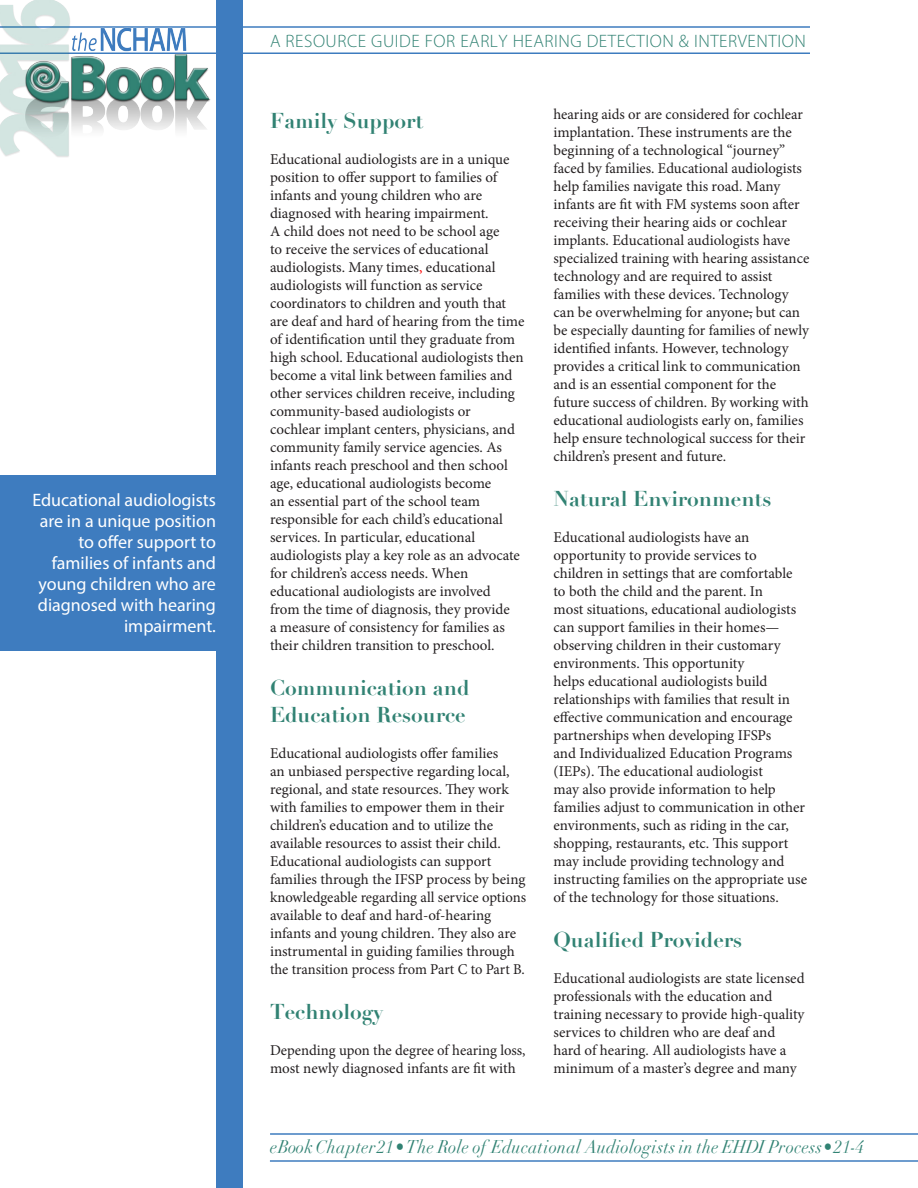
<style>
.page{position:relative;width:918px;height:1188px;background:#fff}
.page>*{position:absolute;margin:0;border:0;box-sizing:border-box;transform-origin:0 0}
.t1{font:700 21px/27px "Didot";color:#318273}
.t2{font:18px/21px "Myriad Pro";color:#fff;text-align:right}
.t3{font:italic 18px "Didot";letter-spacing:.02em;color:#318273;scale:.93 1}
.t4{font:300 18px "Myriad Pro";letter-spacing:.03em;color:#318273}
.t5{font:15px/18px "Minion Pro";color:#231f20}
.s1{color:#f00}
</style>
<div class="page">
<hr style="left:0;top:26px;width:810px;height:2px;background:#3e7cbf">
<hr style="left:0;top:52px;width:810px;height:2px;background:#3e7cbf">
<hr style="left:270px;top:1133px;width:648px;height:2px;background:#3e7cbf">
<hr style="left:270px;top:1160px;width:648px;height:2px;background:#3e7cbf">
<img style="left:0;top:0;width:212px;height:157px">
<div style="left:216px;top:0;width:27px;height:1188px;background:#3e7cbf"></div>
<div style="left:0;top:476px;width:223px;height:175px;background:#3e7cbf"></div>
<p class="t2" style="left:32px;top:489px;width:185px">Educational audiologists are in a unique position to offer support to families of infants and young children who are diagnosed with hearing impairment.</p>
<p class="t4" style="left:270px;top:31px;width:537px">A RESOURCE GUIDE FOR EARLY HEARING DETECTION &amp; INTERVENTION</p>
<h1 class="t1" style="left:270px;top:108px;width:155px">Family Support</h1>
<p class="t5" style="left:270px;top:151px;width:256px">Educational audiologists are in a unique position to offer support to families of infants and young children who are diagnosed with hearing impairment.<br>A child does not need to be school age<br>to receive the services of educational audiologists. Many times<span class="s1">,</span> educational audiologists will function as service coordinators to children and youth that are deaf and hard of hearing from the time of identification until they graduate from high school. Educational audiologists then become a vital link between families and other services children receive, including community-based audiologists or cochlear implant centers, physicians, and community family service agencies. As infants reach preschool and then school age, educational audiologists become<br>an essential part of the school team responsible for each child’s educational services. In particular, educational audiologists play a key role as an advocate for children’s access needs. When educational audiologists are involved<br>from the time of diagnosis, they provide<br>a measure of consistency for families as their children transition to preschool.</p>
<h1 class="t1" style="left:270px;top:675px;width:201px">Communication and<br>Education Resource</h1>
<p class="t5" style="left:270px;top:745px;width:258px">Educational audiologists offer families<br>an unbiased perspective regarding local, regional, and state resources. They work with families to empower them in their children’s education and to utilize the available resources to assist their child.<br>Educational audiologists can support families through the IFSP process by being knowledgeable regarding all service options available to deaf and hard-of-hearing infants and young children. They also are instrumental in guiding families through the transition process from Part C to Part B.</p>
<h1 class="t1" style="left:270px;top:999px;width:115px">Technology</h1>
<p class="t5" style="left:270px;top:1042px;width:257px">Depending upon the degree of hearing loss, most newly diagnosed infants are fit with</p>
<p class="t5" style="left:553px;top:106px;width:257px">hearing aids or are considered for cochlear implantation. These instruments are the beginning of a technological “journey” faced by families. Educational audiologists help families navigate this road. Many infants are fit with FM systems soon after receiving their hearing aids or cochlear implants. Educational audiologists have specialized training with hearing assistance technology and are required to assist families with these devices. Technology can be overwhelming for anyone, but can be especially daunting for families of newly identified infants. However, technology provides a critical link to communication and is an essential component for the future success of children. By working with educational audiologists early on, families help ensure technological success for their children’s present and future.</p>
<h1 class="t1" style="left:554px;top:486px;width:219px">Natural Environments</h1>
<p class="t5" style="left:554px;top:529px;width:255px">Educational audiologists have an opportunity to provide services to children in settings that are comfortable to both the child and the parent. In<br>most situations, educational audiologists can support families in their homes— observing children in their customary environments. This opportunity<br>helps educational audiologists build relationships with families that result in effective communication and encourage partnerships when developing IFSPs<br>and Individualized Education Programs (IEPs). The educational audiologist<br>may also provide information to help families adjust to communication in other environments, such as riding in the car, shopping, restaurants, etc. This support may include providing technology and instructing families on the appropriate use of the technology for those situations.</p>
<h1 class="t1" style="left:554px;top:927px;width:190px">Qualified Providers</h1>
<p class="t5" style="left:554px;top:970px;width:253px">Educational audiologists are state licensed professionals with the education and training necessary to provide high-quality services to children who are deaf and hard of hearing. All audiologists have a minimum of a master’s degree and many</p>
<p class="t3" style="left:270px;top:1136px;width:640px">eBook Chapter 21 • The Role of Educational Audiologists in the EHDI Process • 21-4</p>
</div>
